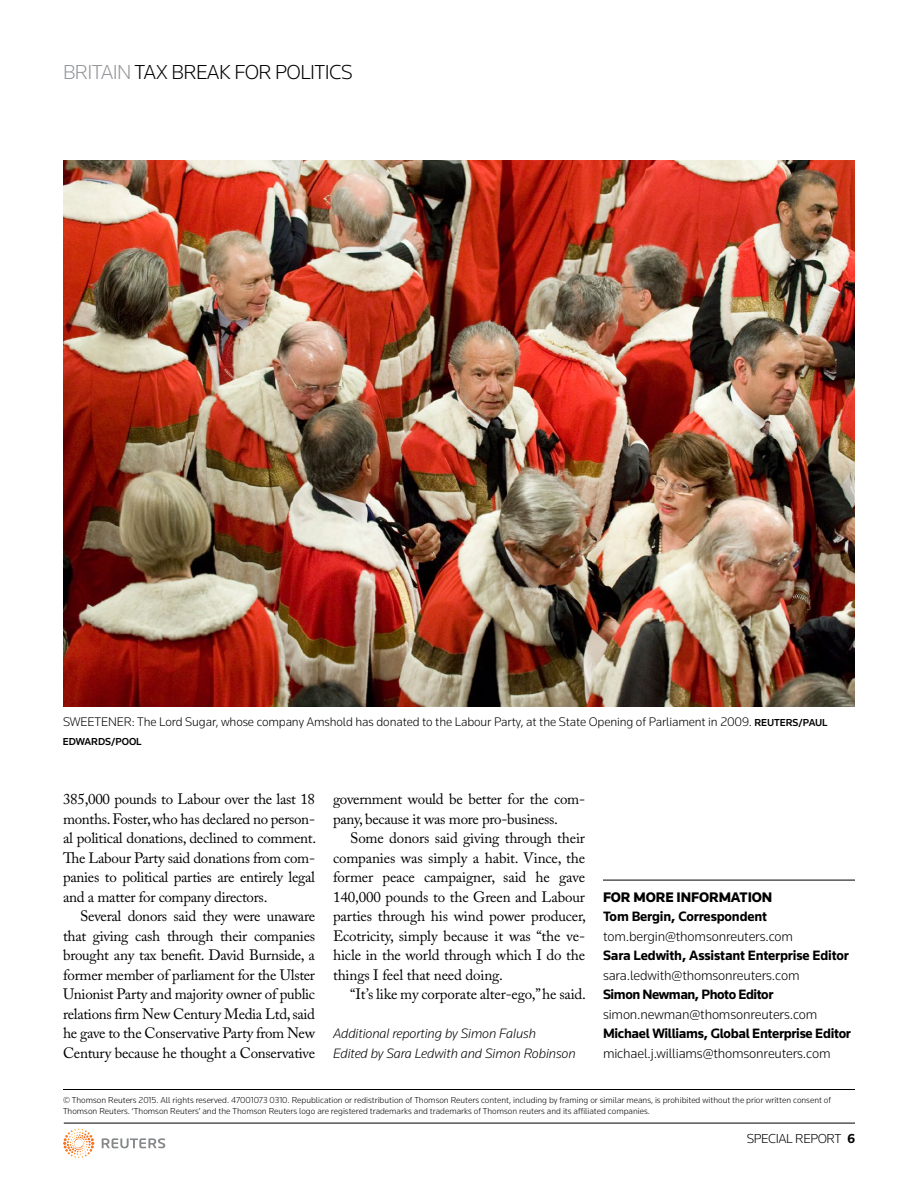
<style>
.page{position:relative;width:918px;height:1188px;background:#fff}
.page>*{position:absolute;margin:0;border:0;box-sizing:border-box;transform-origin:0 0}
.t1{font:300 21px "Knowledge";letter-spacing:-.03em;color:#000}
.t2{font:15px/19.5px "Adobe Caslon Pro";letter-spacing:-.02em;color:#000;text-align:justify}
.t3{font:900 14.4px "Knowledge";letter-spacing:-.01em;color:#000}
.t4{font:300 14.1px "Knowledge";letter-spacing:-.01em;color:#000}
.t5{font:700 14.1px "Knowledge";letter-spacing:-.02em;color:#000}
.t6{font:italic 300 14.1px/19.5px "Knowledge";letter-spacing:-.01em;color:#000}
.t7{font:300 13.5px "Knowledge";letter-spacing:-.03em;color:#000}
.t8{font:300 12.9px "Knowledge";letter-spacing:-.01em;color:#000}
.t9{font:500 10.5px "Knowledge";letter-spacing:-.01em;color:#000}
.t10{font:300 9px/10.8px "Knowledge";color:#000}
.s1{color:#939598}
.s2{font-weight:500;font-size:10.5px}
.s3{font-weight:700}
</style>
<div class="page">
<hr style="left:63px;top:1089px;width:792px;height:1px;background:#000">
<hr style="left:64px;top:1123px;width:791px;height:1px;background:#000">
<svg style="left:102px;top:1138px;width:63px;height:10px"></svg>
<svg style="left:63px;top:1129px;width:31px;height:27px"></svg>
<hr style="left:603px;top:880px;width:252px;height:1px;background:#000">
<img style="left:63px;top:160px;width:792px;height:546px">
<h1 class="t1" style="left:63px;top:59px;width:291px"><span class="s1">BRITAIN</span> TAX BREAK FOR POLITICS</h1>
<p class="t8" style="left:63px;top:714px;width:766px">SWEETENER: The Lord Sugar, whose company Amshold has donated to the Labour Party, at the State Opening of Parliament in 2009. <span class="s2">REUTERS/PAUL</span></p>
<p class="t9" style="left:63px;top:736px;width:80px">EDWARDS/POOL</p>
<p class="t2" style="left:63px;top:789px;width:255px">385,000 pounds to Labour over the last 18 months. Foster, who has declared no person&shy;al political donations, declined to comment.<br>The Labour Party said donations from com&shy;panies to political parties are entirely legal and a matter for company directors.</p>
<p class="t2" style="left:63px;top:906px;width:254px;text-indent:17px">Several donors said they were unaware that giving cash through their companies brought any tax benefit. David Burnside, a former member of parliament for the Ulster Unionist Party and majority owner of public relations firm New Century Media Ltd, said he gave to the Conservative Party from New Century because he thought a Conservative</p>
<p class="t2" style="left:333px;top:789px;width:253px">government would be better for the com&shy;pany, because it was more pro-business.</p>
<p class="t2" style="left:333px;top:828px;width:255px;text-indent:17px">Some donors said giving through their companies was simply a habit. Vince, the former peace campaigner, said he gave 140,000 pounds to the Green and Labour parties through his wind power producer, Ecotricity, simply because it was “the ve&shy;hicle in the world through which I do the things I feel that need doing.</p>
<p class="t2" style="left:350px;top:984px;width:238px">“It’s like my corporate alter-ego,” he said.</p>
<p class="t6" style="left:333px;top:1023px;width:244px">Additional reporting by Simon Falush<br>Edited by Sara Ledwith and Simon Robinson</p>
<p class="t3" style="left:603px;top:888px;width:171px">FOR MORE INFORMATION</p>
<p class="t5" style="left:603px;top:908px;width:166px">Tom Bergin, Correspondent</p>
<p class="t4" style="left:603px;top:927px;width:192px">tom.bergin@thomsonreuters.com</p>
<p class="t5" style="left:603px;top:947px;width:247px">Sara Ledwith, Assistant Enterprise Editor</p>
<p class="t4" style="left:603px;top:966px;width:198px">sara.ledwith@thomsonreuters.com</p>
<p class="t5" style="left:603px;top:986px;width:172px">Simon Newman, Photo Editor</p>
<p class="t4" style="left:603px;top:1005px;width:216px">simon.newman@thomsonreuters.com</p>
<p class="t5" style="left:603px;top:1025px;width:249px">Michael Williams, Global Enterprise Editor</p>
<p class="t4" style="left:603px;top:1044px;width:229px">michael.j.williams@thomsonreuters.com</p>
<p class="t10" style="left:63px;top:1095px;width:770px">© Thomson Reuters 2015. All rights reserved. 47001073 0310. Republication or redistribution of Thomson Reuters content, including by framing or similar means, is prohibited without the prior written consent of<br>Thomson Reuters. ‘Thomson Reuters’ and the Thomson Reuters logo are registered trademarks and trademarks of Thomson reuters and its affiliated companies.</p>
<p class="t7" style="left:747px;top:1130px;width:110px">SPECIAL REPORT <span class="s3">6</span></p>
</div>
